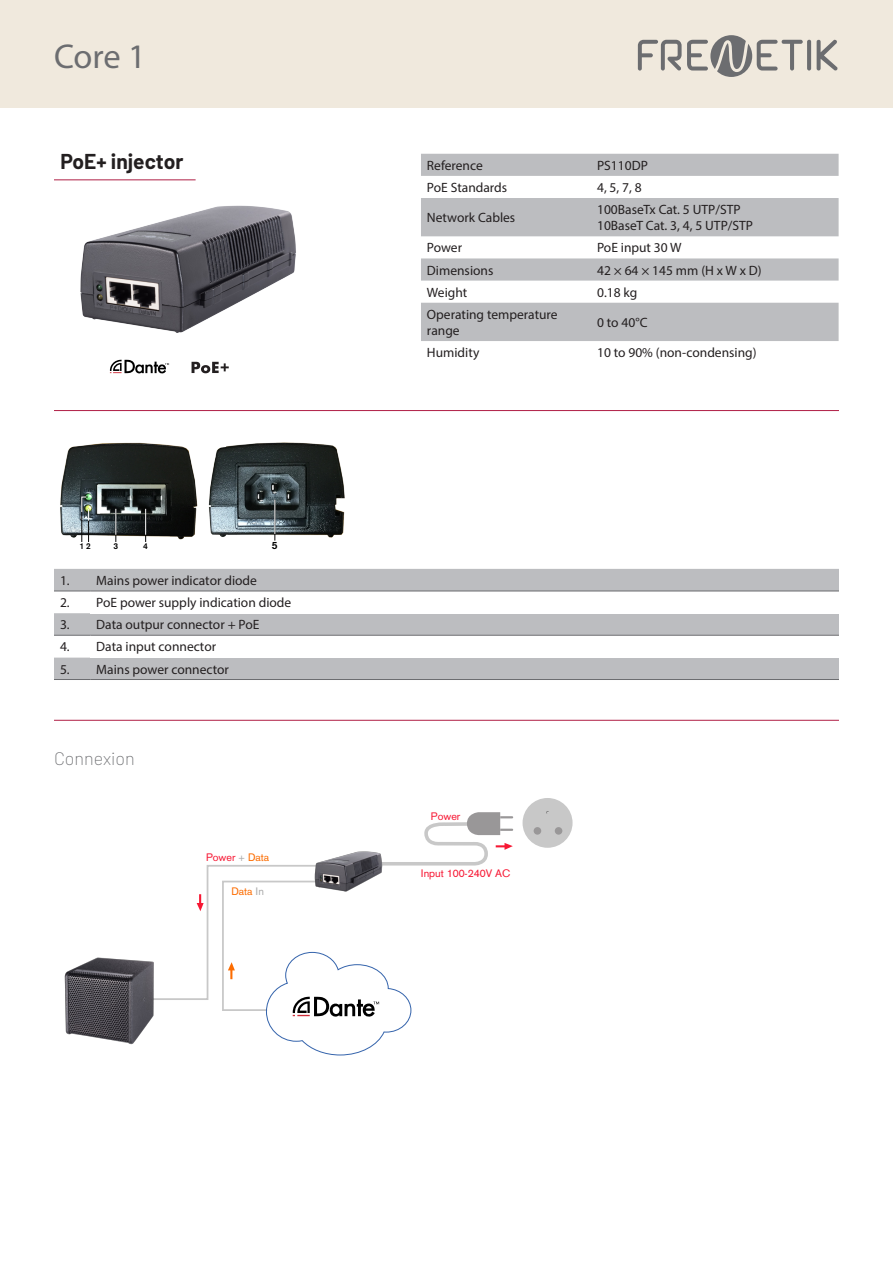
<style>
.page{position:relative;width:893px;height:1263px;background:#fff}
.page>*{position:absolute;margin:0;border:0;box-sizing:border-box;transform-origin:0 0}
.t1{font:34.5px "Myriad Pro";color:#6c6d70}
.Designation{font:700 21px "Barlow";color:#231f20}
.t2{font:200 18px "Barlow";color:#6c6d70}
.T1C1{font:13.5px/16.2px "Myriad Pro";color:#231f20}
.T1C2{font:13.5px "Myriad Pro";color:#231f20}
.t3{font:10.65px "Akzidenz Grotesk";color:#f71834}
.t4{font:10.65px "Akzidenz Grotesk";color:#fc6c01}
.t5{font:700 10.35px "Akzidenz Grotesk";color:#000}
.t6{font:700 8.4px "Akzidenz Grotesk";color:#000}
.s1{color:#aaa}
.s2{color:#fc6c01}
</style>
<div class="page">
<div style="left:0;top:0;width:893px;height:107px;background:#f0e9dd"></div>
<hr style="left:807px;top:40px;width:4px;height:31px;background:#6c6d70;border-radius:2px">
<svg style="left:817px;top:39px;width:21px;height:32px"></svg>
<svg style="left:638px;top:35px;width:165px;height:42px"></svg>
<img style="left:80px;top:205px;width:216px;height:128px">
<svg style="left:421px;top:154px;width:418px;height:187px;fill:#bcbdc0"></svg>
<div style="left:54px;top:569px;width:785px;height:110px;background:#bcbdc0"></div>
<svg style="left:54px;top:592px;width:36px;height:65px"></svg>
<div style="left:90px;top:591px;width:749px;height:22px;background:#fff"></div>
<div style="left:90px;top:635px;width:749px;height:22px;background:#fff"></div>
<hr style="left:54px;top:591px;width:36px;height:1px;background:#6c6d70">
<hr style="left:90px;top:591px;width:749px;height:1px;background:#6c6d70">
<hr style="left:54px;top:635px;width:36px;height:1px;background:#6c6d70">
<hr style="left:90px;top:635px;width:749px;height:1px;background:#6c6d70">
<hr style="left:54px;top:679px;width:36px;height:1px;background:#6c6d70">
<hr style="left:90px;top:679px;width:749px;height:1px;background:#6c6d70">
<hr style="left:54px;top:180px;width:142px;height:1px;background:#b01f46">
<hr style="left:54px;top:410px;width:785px;height:1px;background:#b01f46">
<svg style="left:110px;top:360px;width:59px;height:14px"></svg>
<svg style="left:192px;top:362px;width:37px;height:11px"></svg>
<img style="left:60px;top:442px;width:138px;height:98px">
<hr style="left:116px;top:509px;width:1px;height:33px;background:#050404">
<svg style="left:116px;top:509px;width:1px;height:26px"></svg>
<hr style="left:145px;top:509px;width:1px;height:33px;background:#050404">
<svg style="left:145px;top:509px;width:1px;height:26px"></svg>
<svg style="left:81px;top:497px;width:8px;height:45px"></svg>
<img style="left:208px;top:442px;width:137px;height:96px">
<hr style="left:275px;top:500px;width:1px;height:41px;background:#050404">
<hr style="left:275px;top:500px;width:1px;height:34px;background:#fff">
<div style="left:523px;top:798px;width:50px;height:50px;background:#c8c8c8;border-radius:50%"></div>
<div style="left:534px;top:827px;width:7px;height:8px;background:#999798;border-radius:50%"></div>
<div style="left:555px;top:827px;width:7px;height:8px;background:#999798;border-radius:50%"></div>
<svg style="left:158px;top:812px;width:355px;height:244px"></svg>
<img style="left:64px;top:957px;width:94px;height:88px">
<hr style="left:54px;top:720px;width:785px;height:1px;background:#b01f46">
<p class="t1" style="left:54px;top:36px;width:93px">Core 1</p>
<p class="Designation" style="left:61px;top:148px;width:124px">PoE+ injector</p>
<p class="t6" style="left:79px;top:541px;width:13px">1 2</p>
<p class="t6" style="left:113px;top:541px;width:6px">3</p>
<p class="t6" style="left:143px;top:541px;width:6px">4</p>
<p class="t5" style="left:272px;top:539px;width:7px">5</p>
<p class="T1C1" style="left:60px;top:572px;width:11px">1.</p>
<p class="T1C1" style="left:96px;top:572px;width:162px">Mains power indicator diode</p>
<p class="T1C1" style="left:60px;top:594px;width:11px">2.</p>
<p class="T1C1" style="left:96px;top:594px;width:197px">PoE power supply indication diode</p>
<p class="T1C1" style="left:60px;top:616px;width:11px">3.</p>
<p class="T1C1" style="left:96px;top:616px;width:165px">Data outpur connector + PoE</p>
<p class="T1C1" style="left:60px;top:638px;width:11px">4.</p>
<p class="T1C1" style="left:96px;top:638px;width:121px">Data input connector</p>
<p class="T1C1" style="left:60px;top:661px;width:11px">5.</p>
<p class="T1C1" style="left:96px;top:661px;width:134px">Mains power connector</p>
<p class="t2" style="left:54px;top:748px;width:82px">Connexion</p>
<p class="t3" style="left:206px;top:851px;width:65px">Power <span class="s1">+</span> <span class="s2">Data</span></p>
<p class="t4" style="left:231px;top:885px;width:34px">Data <span class="s1">In</span></p>
<p class="T1C1" style="left:427px;top:157px;width:57px">Reference</p>
<p class="T1C2" style="left:597px;top:157px;width:52px">PS110DP</p>
<p class="T1C1" style="left:427px;top:179px;width:82px">PoE Standards</p>
<p class="T1C1" style="left:597px;top:179px;width:46px">4, 5, 7, 8</p>
<p class="T1C1" style="left:427px;top:209px;width:90px">Network Cables</p>
<p class="T1C1" style="left:597px;top:201px;width:145px">100BaseTx Cat. 5 UTP/STP</p>
<p class="T1C1" style="left:597px;top:217px;width:157px">10BaseT Cat. 3, 4, 5 UTP/STP</p>
<p class="T1C1" style="left:427px;top:240px;width:37px">Power</p>
<p class="T1C1" style="left:597px;top:240px;width:86px">PoE input 30 W</p>
<p class="T1C1" style="left:427px;top:262px;width:68px">Dimensions</p>
<p class="T1C1" style="left:597px;top:262px;width:166px">42 × 64 × 145 mm (H x W x D)</p>
<p class="T1C1" style="left:427px;top:284px;width:42px">Weight</p>
<p class="T1C1" style="left:597px;top:284px;width:42px">0.18 kg</p>
<p class="T1C1" style="left:427px;top:306px;width:132px">Operating temperature range</p>
<p class="T1C1" style="left:597px;top:314px;width:52px">0 to 40°C</p>
<p class="T1C1" style="left:427px;top:344px;width:54px">Humidity</p>
<p class="T1C1" style="left:597px;top:344px;width:161px">10 to 90% (non-condensing)</p>
<p class="t3" style="left:431px;top:810px;width:31px">Power</p>
<p class="t3" style="left:421px;top:866px;width:91px">Input 100-240V AC</p>
</div>
